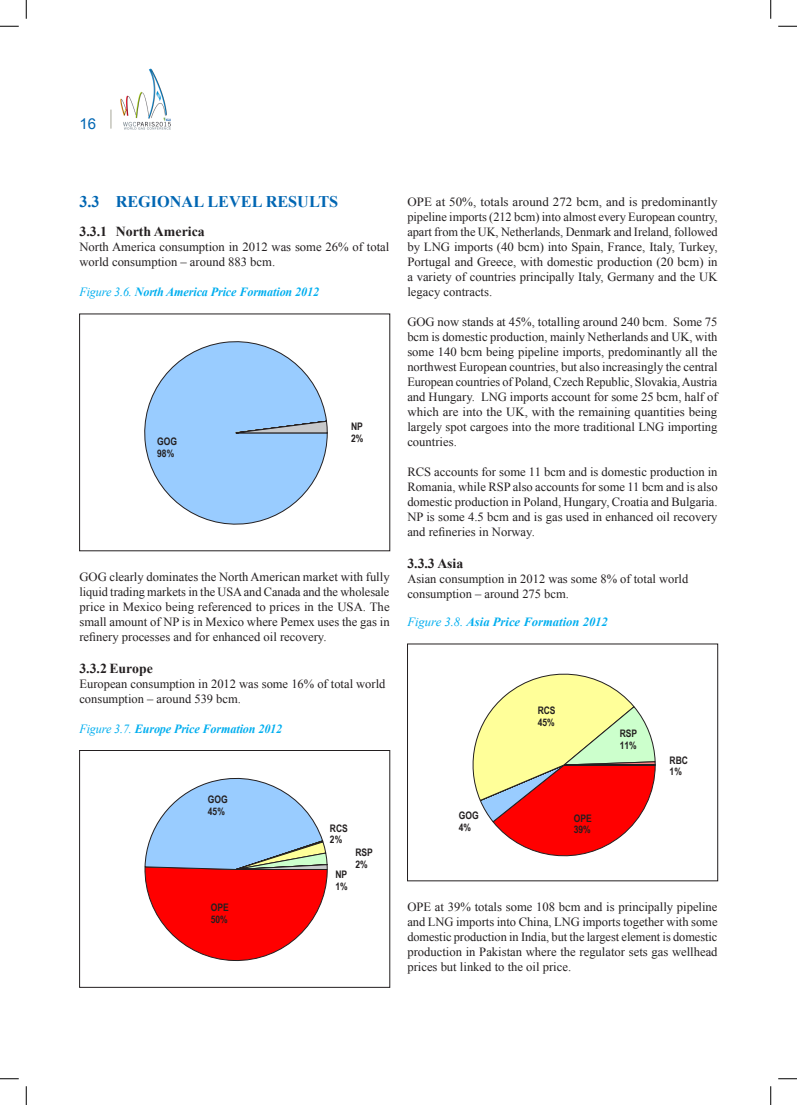
<style>
.page{position:relative;width:797px;height:1105px;background:#fff}
.page>*{position:absolute;margin:0;border:0;box-sizing:border-box;transform-origin:0 0}
.t1{font:700 16.25px "Times New Roman";color:#0166b3}
.t2{font:15px "Arial";color:#0166b3}
.t3{font:700 13.75px "Times New Roman";color:#231f20}
.t4{font:12.5px/15px "Times New Roman";color:#231f20;text-align:justify}
.t5{font:12.5px/15px "Times New Roman";color:#231f20;text-align:justify;scale:1.04 1}
.t6{font:italic 700 12.5px "Times New Roman";letter-spacing:-.01em;color:#00aeef}
.t7{font:700 10.38px/11.9px "Arial Narrow";color:#231f20}
.s1{font-weight:400}
</style>
<div class="page">
<svg style="left:111px;top:110px;width:1px;height:19px"></svg>
<img style="left:120px;top:68px;width:51px;height:62px">
<svg style="left:144px;top:341px;width:184px;height:184px"></svg>
<svg style="left:144px;top:777px;width:184px;height:184px"></svg>
<div style="left:79px;top:750px;width:311px;height:237px;border:1px solid #231f20"></div>
<svg style="left:472px;top:673px;width:184px;height:184px"></svg>
<div style="left:407px;top:644px;width:311px;height:237px;border:1px solid #231f20"></div>
<svg style="left:0;top:25px;width:19px;height:2px"></svg>
<svg style="left:778px;top:25px;width:19px;height:2px"></svg>
<svg style="left:0;top:1078px;width:19px;height:1px"></svg>
<svg style="left:778px;top:1078px;width:19px;height:1px"></svg>
<svg style="left:25px;top:0;width:2px;height:19px"></svg>
<svg style="left:25px;top:1086px;width:2px;height:19px"></svg>
<svg style="left:770px;top:0;width:1px;height:19px"></svg>
<svg style="left:770px;top:1086px;width:1px;height:19px"></svg>
<p class="t2" style="left:79px;top:114px;width:18px">16</p>
<h1 class="t1" style="left:79px;top:191px;width:260px">3.3 REGIONAL LEVEL RESULTS</h1>
<p class="t3" style="left:79px;top:222px;width:127px">3.3.1 North America</p>
<p class="t4" style="left:79px;top:239px;width:311px">North America consumption in 2012 was some 26% of total world consumption – around 883 bcm.</p>
<p class="t6" style="left:79px;top:283px;width:241px"><span class="s1">Figure 3.6.</span> North America Price Formation 2012</p>
<p class="t7" style="left:157px;top:435px;width:21px">GOG<br>98%</p>
<p class="t7" style="left:351px;top:420px;width:14px">NP<br>2%</p>
<p class="t4" style="left:79px;top:569px;width:312px">GOG clearly dominates the North American market with fully liquid trading markets in the USA and Canada and the wholesale price in Mexico being referenced to prices in the USA. The small amount of NP is in Mexico where Pemex uses the gas in refinery processes and for enhanced oil recovery.</p>
<p class="t3" style="left:79px;top:659px;width:75px">3.3.2 Europe</p>
<p class="t4" style="left:79px;top:676px;width:307px">European consumption in 2012 was some 16% of total world consumption – around 539 bcm.</p>
<p class="t6" style="left:79px;top:720px;width:204px"><span class="s1">Figure 3.7.</span> Europe Price Formation 2012</p>
<p class="t7" style="left:208px;top:793px;width:21px">GOG<br>45%</p>
<p class="t7" style="left:211px;top:901px;width:19px">OPE<br>50%</p>
<p class="t7" style="left:330px;top:821px;width:19px">RCS<br>2%</p>
<p class="t7" style="left:335px;top:868px;width:14px">NP<br>1%</p>
<p class="t7" style="left:355px;top:846px;width:19px">RSP<br>2%</p>
<p class="t5" style="left:407px;top:194px;width:300px">OPE at 50%, totals around 272 bcm, and is predominantly pipeline imports (212 bcm) into almost every European country, apart from the UK, Netherlands, Denmark and Ireland, followed by LNG imports (40 bcm) into Spain, France, Italy, Turkey, Portugal and Greece, with domestic production (20 bcm) in a variety of countries principally Italy, Germany and the UK legacy contracts.</p>
<p class="t4" style="left:407px;top:314px;width:312px">GOG now stands at 45%, totalling around 240 bcm. Some 75 bcm is domestic production, mainly Netherlands and UK, with some 140 bcm being pipeline imports, predominantly all the northwest European countries, but also increasingly the central European countries of Poland, Czech Republic, Slovakia, Austria and Hungary. LNG imports account for some 25 bcm, half of which are into the UK, with the remaining quantities being largely spot cargoes into the more traditional LNG importing countries.</p>
<p class="t4" style="left:407px;top:464px;width:312px">RCS accounts for some 11 bcm and is domestic production in Romania, while RSP also accounts for some 11 bcm and is also domestic production in Poland, Hungary, Croatia and Bulgaria.<br>NP is some 4.5 bcm and is gas used in enhanced oil recovery and refineries in Norway.</p>
<p class="t3" style="left:407px;top:554px;width:57px">3.3.3 Asia</p>
<p class="t4" style="left:407px;top:571px;width:282px">Asian consumption in 2012 was some 8% of total world consumption – around 275 bcm.</p>
<p class="t6" style="left:407px;top:613px;width:202px"><span class="s1">Figure 3.8.</span> Asia Price Formation 2012</p>
<p class="t7" style="left:459px;top:809px;width:21px">GOG<br>4%</p>
<p class="t7" style="left:537px;top:704px;width:19px">RCS<br>45%</p>
<p class="t7" style="left:573px;top:811px;width:19px">OPE<br>39%</p>
<p class="t7" style="left:619px;top:727px;width:19px">RSP<br>11%</p>
<p class="t7" style="left:669px;top:753px;width:20px">RBC<br>1%</p>
<p class="t4" style="left:407px;top:899px;width:312px">OPE at 39% totals some 108 bcm and is principally pipeline and LNG imports into China, LNG imports together with some domestic production in India, but the largest element is domestic production in Pakistan where the regulator sets gas wellhead prices but linked to the oil price.</p>
</div>
